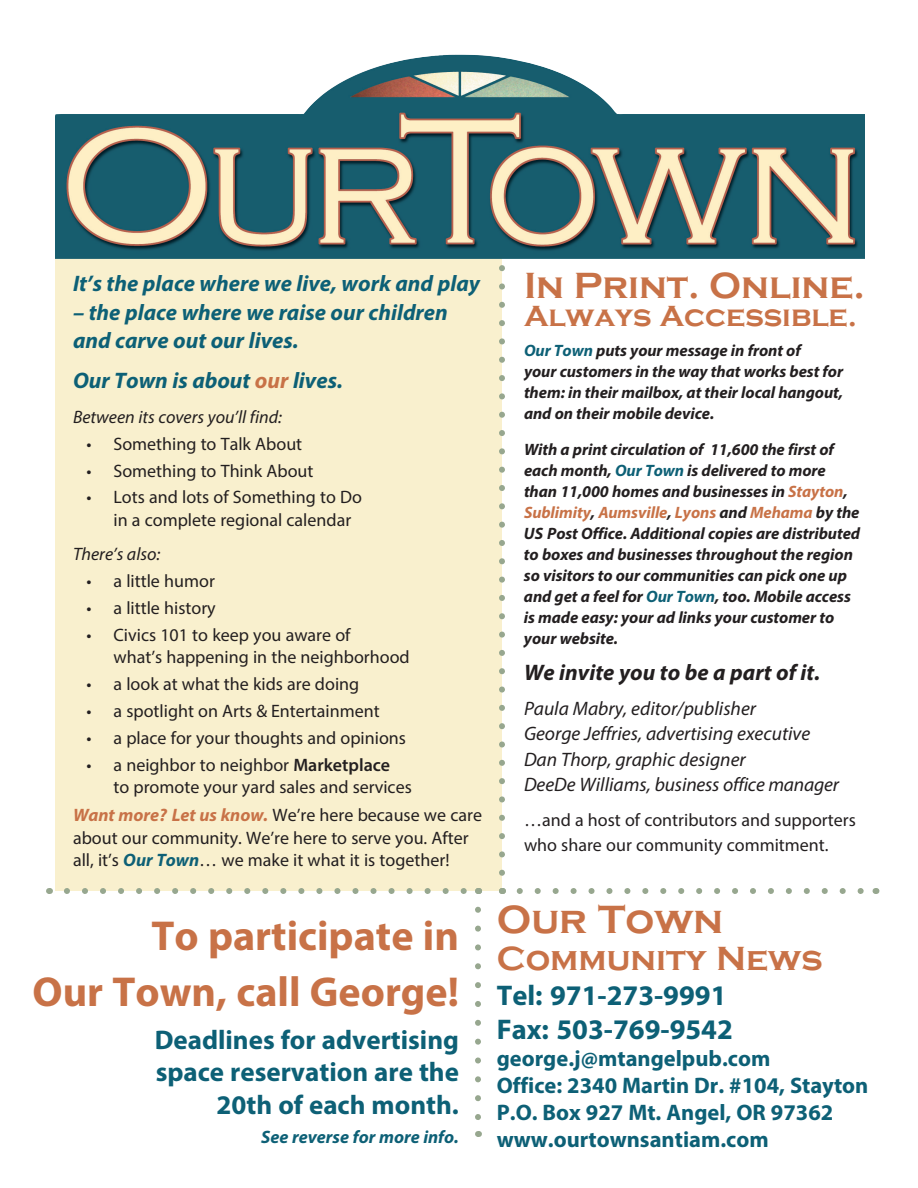
<style>
.page{position:relative;width:918px;height:1188px;background:#fff}
.page>*{position:absolute;margin:0;border:0;box-sizing:border-box;transform-origin:0 0}
.t1{font:700 42px/55.8px "Myriad Pro";color:#c87247;text-align:right}
.t2{font:700 40.5px "Copperplate Gothic";color:#c87247}
.t3{font:700 37.5px "Copperplate Gothic";color:#c87247}
.t4{font:700 34.5px "Copperplate Gothic";color:#c87247}
.t5{font:700 30px "Copperplate Gothic";color:#c87247}
.t6{font:700 28.5px/34.5px "Myriad Pro";color:#0d6076}
.t7{font:700 27px/32.4px "Myriad Pro";color:#0d6076;text-align:right}
.t8{font:italic 700 22.5px/28.3px "Myriad Pro";color:#0d6076}
.t9{font:700 22.5px/27px "Myriad Pro";color:#0d6076}
.t10{font:italic 700 22.5px "Myriad Pro";color:#231f20}
.t11{font:italic 19.5px/25.5px "Myriad Pro";color:#231f20}
.t12{font:18px/22.4px "Myriad Pro";color:#231f20}
.t13{font:italic 18px "Myriad Pro";color:#231f20}
.t14{font:italic 700 18px "Myriad Pro";color:#0d6076}
.t15{font:italic 700 16.5px/21px "Myriad Pro";letter-spacing:-.005em;color:#231f20}
.s1{color:#c87247}
.s2{font-weight:600}
.s3{font-weight:700;font-style:italic;color:#c87247}
.s4{font-weight:700;font-style:italic;color:#0d6076}
.s5{color:#0d6076}
</style>
<div class="page">
<div style="left:55px;top:256px;width:447px;height:635px;background:#f9f0ce"></div>
<svg style="left:499px;top:265px;width:6px;height:608px"></svg>
<img style="left:55px;top:55px;width:810px;height:204px">
<svg style="left:67px;top:888px;width:400px;height:6px"></svg>
<svg style="left:475px;top:910px;width:6px;height:210px"></svg>
<svg style="left:520px;top:888px;width:344px;height:6px"></svg>
<p class="t8" style="left:73px;top:269px;width:409px">It’s the place where we live, work and play</p>
<p class="t8" style="left:73px;top:297px;width:376px">– the place where we raise our children and carve out our lives.</p>
<p class="t8" style="left:73px;top:366px;width:271px">Our Town is about <span class="s1">our</span> lives.</p>
<p class="t13" style="left:73px;top:406px;width:211px">Between its covers you’ll find:</p>
<p class="t12" style="left:87px;top:432px;width:217px">• Something to Talk About</p>
<p class="t12" style="left:87px;top:459px;width:229px">• Something to Think About</p>
<p class="t12" style="left:114px;top:486px;width:250px;text-indent:-27px">• Lots and lots of Something to Do in a complete regional calendar</p>
<p class="t13" style="left:73px;top:543px;width:89px">There’s also:</p>
<p class="t12" style="left:87px;top:570px;width:130px">• a little humor</p>
<p class="t12" style="left:87px;top:596px;width:131px">• a little history</p>
<p class="t12" style="left:114px;top:623px;width:298px;text-indent:-27px">• Civics 101 to keep you aware of<br>what’s happening in the neighborhood</p>
<p class="t12" style="left:87px;top:673px;width:274px">• a look at what the kids are doing</p>
<p class="t12" style="left:87px;top:699px;width:295px">• a spotlight on Arts &amp; Entertainment</p>
<p class="t12" style="left:87px;top:726px;width:321px">• a place for your thoughts and opinions</p>
<p class="t12" style="left:114px;top:753px;width:300px;text-indent:-27px">• a neighbor to neighbor <span class="s2">Marketplace<br></span>to promote your yard sales and services</p>
<p class="t12" style="left:73px;top:804px;width:411px"><span class="s3">Want more? Let us know.</span> We’re here because we care about our community. We’re here to serve you. After all, it’s <span class="s4">Our Town</span>… we make it what it is together!</p>
<h1 class="t1" style="left:33px;top:907px;width:428px">To participate in<br>Our Town, call George!</h1>
<h3 class="t7" style="left:155px;top:1023px;width:306px">Deadlines for advertising space reservation are the<br>20th of each month.</h3>
<p class="t14" style="left:261px;top:1125px;width:199px">See reverse for more info.</p>
<h3 class="t3" style="left:524px;top:264px;width:343px">In Print. Online.</h3>
<h3 class="t5" style="left:524px;top:300px;width:335px">Always Accessible.</h3>
<p class="t15" style="left:524px;top:340px;width:321px"><span class="s5">Our Town</span> puts your message in front of<br>your customers in the way that works best for them: in their mailbox, at their local hangout, and on their mobile device.</p>
<p class="t15" style="left:524px;top:439px;width:338px">With a print circulation of 11,600 the first of each month, <span class="s5">Our Town</span> is delivered to more than 11,000 homes and businesses in <span class="s1">Stayton</span>, <span class="s1">Sublimity</span>, <span class="s1">Aumsville</span>, <span class="s1">Lyons</span> and <span class="s1">Mehama</span> by the US Post Office. Additional copies are distributed to boxes and businesses throughout the region so visitors to our communities can pick one up and get a feel for <span class="s5">Our Town</span>, too. Mobile access is made easy: your ad links your customer to your website.</p>
<p class="t10" style="left:524px;top:658px;width:298px">We invite you to be a part of it.</p>
<p class="t11" style="left:524px;top:695px;width:316px">Paula Mabry, editor/publisher<br>George Jeffries, advertising executive Dan Thorp, graphic designer<br>DeeDe Williams, business office manager</p>
<p class="t12" style="left:524px;top:807px;width:333px;line-height:25.5px">…and a host of contributors and supporters who share our community commitment.</p>
<h2 class="t2" style="left:497px;top:897px;width:228px">Our Town</h2>
<h3 class="t4" style="left:497px;top:940px;width:327px">Community News</h3>
<h3 class="t6" style="left:497px;top:977px;width:238px">Tel: 971-273-9991<br>Fax: 503-769-9542</h3>
<p class="t9" style="left:497px;top:1044px;width:373px">george.j@mtangelpub.com<br>Office: 2340 Martin Dr. #104, Stayton<br>P.O. Box 927 Mt. Angel, OR 97362 www.ourtownsantiam.com</p>
</div>
